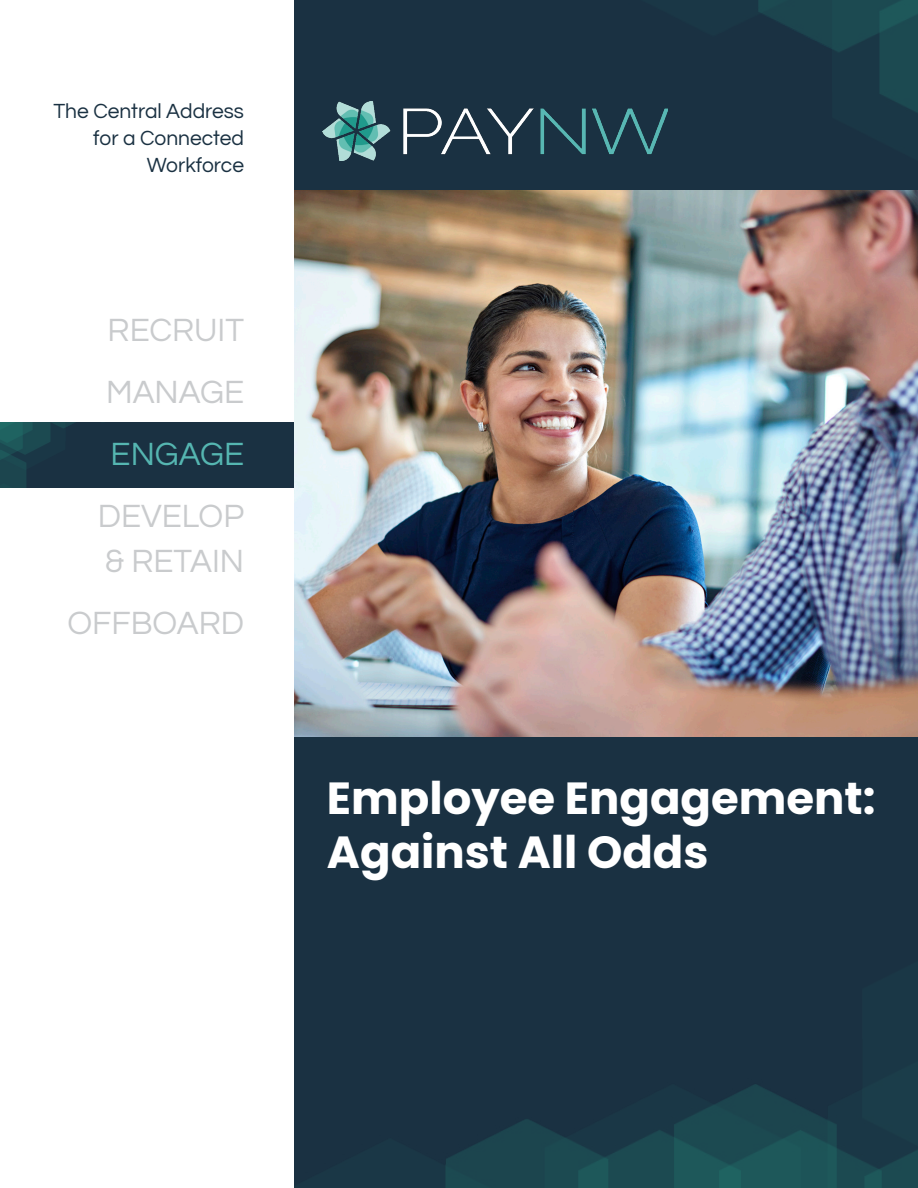
<style>
.page{position:relative;width:918px;height:1188px;background:#fff}
.page>*{position:absolute;margin:0;border:0;box-sizing:border-box;transform-origin:0 0}
.Title_1_2016{font:700 45px/54px "Poppins";color:#fff}
.t1{font:33px/45px "Questrial";color:#c9cbcd}
.t2{font:33px "Questrial";color:#55b6b1}
.Sidebar__fact_2016{font:21px/27px "Questrial";color:#1a3142;text-align:right}
</style>
<div class="page">
<div style="left:295px;top:0;width:623px;height:1188px;background:#1a3142"></div>
<img style="left:445px;top:1062px;width:473px;height:126px">
<img style="left:0;top:422px;width:295px;height:66px">
<img style="left:295px;top:190px;width:623px;height:547px">
<img style="left:323px;top:101px;width:233px;height:60px">
<img style="left:556px;top:0;width:362px;height:155px">
<p class="Sidebar__fact_2016" style="left:53px;top:99px;width:192px">The Central Address for a Connected<br>Workforce</p>
<p class="t1" style="left:108px;top:309px;width:138px">RECRUIT</p>
<p class="t1" style="left:106px;top:371px;width:139px">MANAGE</p>
<p class="t2" style="left:111px;top:431px;width:135px">ENGAGE</p>
<p class="t1" style="left:98px;top:495px;width:148px">DEVELOP &amp; RETAIN</p>
<p class="t1" style="left:68px;top:602px;width:178px">OFFBOARD</p>
<p class="Title_1_2016" style="left:327px;top:771px;width:550px">Employee Engagement:<br>Against All Odds</p>
</div>
